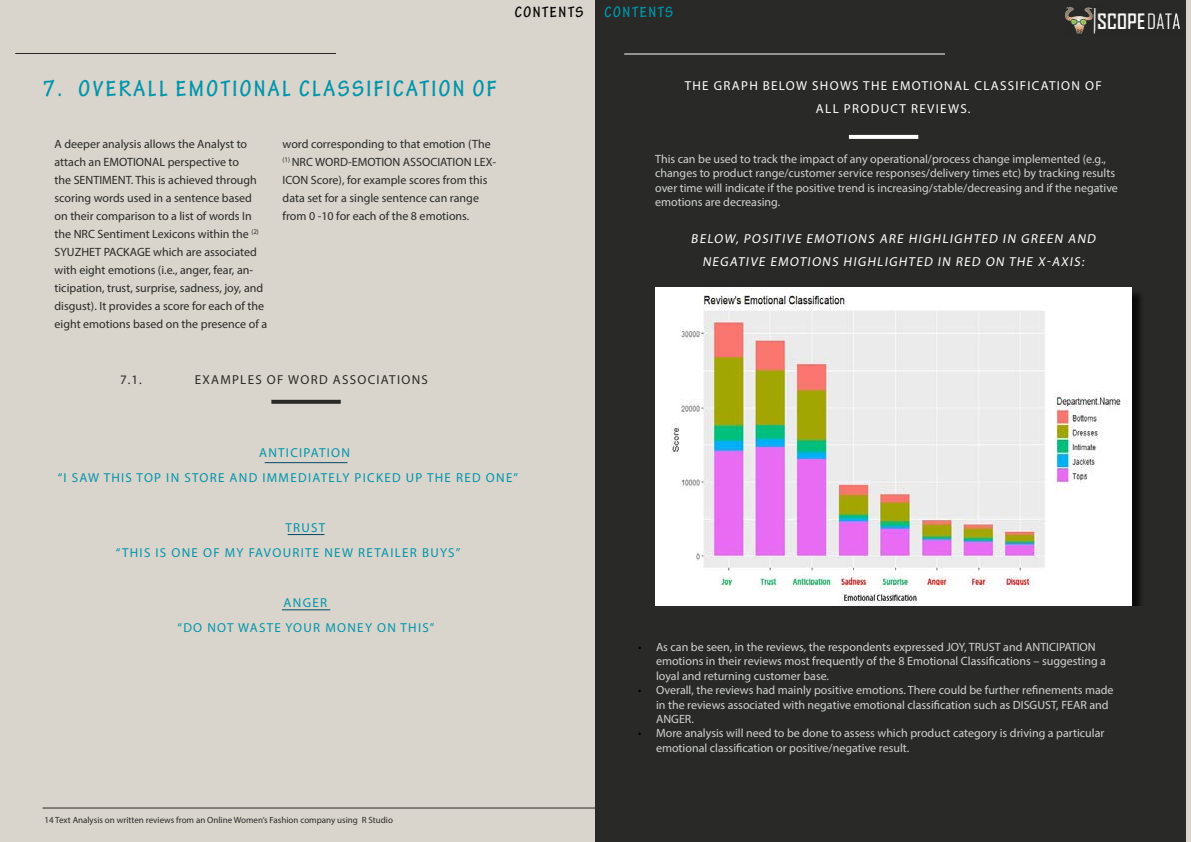
<style>
.page{position:relative;width:1191px;height:842px;background:#dad5cc}
.page>*{position:absolute;margin:0;border:0;box-sizing:border-box;transform-origin:0 0}
.t1{font:700 condensed 24px "Tekton Pro";letter-spacing:.1em;color:#0095ab}
.t2{font:700 condensed 16px "Tekton Pro";letter-spacing:.1em;color:#000}
.t3{font:700 condensed 16px "Tekton Pro";letter-spacing:.1em;color:#0095ab}
.t4{font:13px/23px "Myriad Pro";letter-spacing:.1em;color:#fff;text-align:center}
.t5{font:13px/25px "Myriad Pro";letter-spacing:.1em;color:#0095ab}
.t6{font:13px "Myriad Pro";letter-spacing:.1em;color:#292927}
.t7{font:12px/14.4px "Myriad Pro";color:#d1d3d4}
.t8{font:12px/18px "Myriad Pro";color:#292927}
.t9{font:9px "Myriad Pro";color:#292927}
.s1{color:#000}
</style>
<div class="page">
<div style="left:595px;top:0;width:590px;height:842px;background:#292927"></div>
<div style="left:657px;top:289px;width:487px;height:317px;background:#000;opacity:.75"></div>
<img style="left:655px;top:288px;width:476px;height:318px">
<svg style="left:271px;top:400px;width:70px;height:4px"></svg>
<hr style="left:15px;top:53px;width:321px;height:1px;background:#292927">
<hr style="left:624px;top:54px;width:321px;height:1px;background:#fff">
<svg style="left:849px;top:135px;width:69px;height:4px"></svg>
<hr style="left:265px;top:462px;width:82px;height:1px;background:#014965">
<hr style="left:282px;top:609px;width:48px;height:1px;background:#014965">
<hr style="left:288px;top:534px;width:36px;height:1px;background:#014965">
<hr style="left:43px;top:808px;width:552px;height:1px;background:#292927">
<img style="left:1065px;top:7px;width:115px;height:27px">
<h2 class="t2" style="left:515px;top:3px;width:70px">CONTENTS</h2>
<h2 class="t3" style="left:604px;top:3px;width:70px">CONTENTS</h2>
<h1 class="t1" style="left:43px;top:75px;width:455px">7. OVERALL EMOTIONAL CLASSIFICATION OF</h1>
<p class="t8" style="left:55px;top:135px;width:214px">A deeper analysis allows the Analyst to attach an EMOTIONAL perspective to<br>the SENTIMENT. This is achieved through scoring words used in a sentence based on their comparison to a list of words In the NRC Sentiment Lexicons within the <sup>(2)<br></sup>SYUZHET PACKAGE which are associated with eight emotions (i.e., anger, fear, an&shy;ticipation, trust, surprise, sadness, joy, and disgust). It provides a score for each of the eight emotions based on the presence of a</p>
<p class="t8" style="left:283px;top:135px;width:215px">word corresponding to that emotion (The <sup>(1)</sup> NRC WORD-EMOTION ASSOCIATION LEX-ICON Score), for example scores from this data set for a single sentence can range from 0 -10 for each of the 8 emotions.</p>
<p class="t6" style="left:120px;top:371px;width:23px">7.1.</p>
<p class="t6" style="left:195px;top:371px;width:235px">EXAMPLES OF WORD ASSOCIATIONS</p>
<p class="t4" style="left:684px;top:74px;width:418px">THE GRAPH BELOW SHOWS THE EMOTIONAL CLASSIFICATION OF<br>ALL PRODUCT REVIEWS.</p>
<p class="t7" style="left:655px;top:151px;width:464px">This can be used to track the impact of any operational/process change implemented (e.g., changes to product range/customer service responses/delivery times etc) by tracking results over time will indicate if the positive trend is increasing/stable/decreasing and if the negative emotions are decreasing.</p>
<p class="t4" style="left:691px;top:227px;width:408px">BELOW, POSITIVE EMOTIONS ARE HIGHLIGHTED IN GREEN AND<br>NEGATIVE EMOTIONS HIGHLIGHTED IN RED ON THE X-AXIS:</p>
<p class="t5" style="left:58px;top:439px;width:462px;text-indent:201px">ANTICIPATION<br>“I SAW THIS TOP IN STORE AND IMMEDIATELY PICKED UP THE RED ONE”</p>
<p class="t5" style="left:116px;top:514px;width:346px;text-indent:170px">TRUST<br>“THIS IS ONE OF MY FAVOURITE NEW RETAILER BUYS”</p>
<p class="t5" style="left:178px;top:589px;width:258px;text-align:center">ANGER<br>“DO NOT WASTE YOUR MONEY ON THIS”</p>
<p class="t9" style="left:44px;top:814px;width:350px">14 Text Analysis on written reviews from an Online Women’s Fashion company using R Studio</p>
<p class="t7" style="left:656px;top:640px;width:451px;text-indent:-18px"><span class="s1">•</span> As can be seen, in the reviews, the respondents expressed JOY, TRUST and ANTICIPATION emotions in their reviews most frequently of the 8 Emotional Classifications – suggesting a loyal and returning customer base.</p>
<p class="t7" style="left:656px;top:683px;width:459px;text-indent:-18px"><span class="s1">•</span> Overall, the reviews had mainly positive emotions. There could be further refinements made in the reviews associated with negative emotional classification such as DISGUST, FEAR and<br>ANGER.</p>
<p class="t7" style="left:656px;top:726px;width:450px;text-indent:-18px"><span class="s1">•</span> More analysis will need to be done to assess which product category is driving a particular emotional classification or positive/negative result.</p>
</div>
